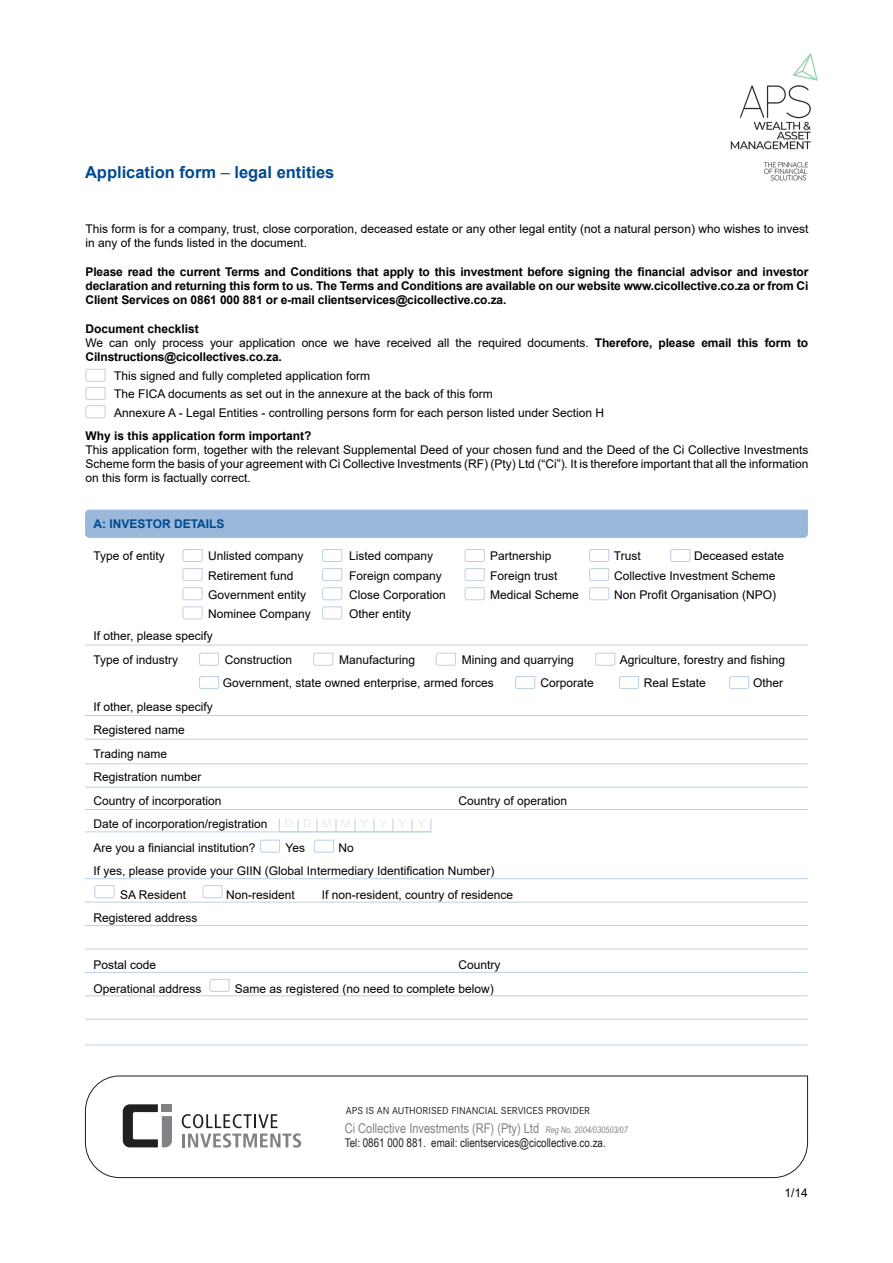
<style>
.page{position:relative;width:893px;height:1263px;background:#fff}
.page>*{position:absolute;margin:0;border:0;box-sizing:border-box;transform-origin:0 0}
.t1{font:700 16.5px "Arial";color:#004990}
.t2{font:13.5px "Arial Narrow";color:#818285}
.t3{font:12px/23.5px "Arial";color:#000}
.t4{font:700 12px/14.2px "Arial";letter-spacing:-.01em;color:#000;text-align:justify}
.t5{font:12px "Arial Narrow";color:#221f20}
.t6{font:700 12px "Arial";color:#004990}
.t7{font:10.5px "Corporate S";color:#211f20}
.s1{font-weight:400}
.s2{font-style:italic;font-size:9px}
</style>
<div class="page">
<svg style="left:85px;top:368px;width:21px;height:50px"></svg>
<div style="left:85px;top:510px;width:723px;height:28px;background:#99b8db"></div>
<svg style="left:182px;top:549px;width:21px;height:13px"></svg>
<svg style="left:322px;top:549px;width:20px;height:13px"></svg>
<svg style="left:464px;top:549px;width:21px;height:13px"></svg>
<svg style="left:589px;top:549px;width:20px;height:13px"></svg>
<svg style="left:670px;top:549px;width:21px;height:13px"></svg>
<svg style="left:182px;top:568px;width:21px;height:13px"></svg>
<svg style="left:322px;top:568px;width:20px;height:13px"></svg>
<svg style="left:464px;top:568px;width:21px;height:13px"></svg>
<svg style="left:589px;top:568px;width:20px;height:13px"></svg>
<hr style="left:85px;top:645px;width:723px;height:1px;background:#bed0e7">
<hr style="left:85px;top:878px;width:723px;height:1px;background:#bed0e7">
<hr style="left:85px;top:763px;width:723px;height:1px;background:#bed0e7">
<hr style="left:85px;top:925px;width:723px;height:1px;background:#bed0e7">
<hr style="left:85px;top:1044px;width:723px;height:1px;background:#bed0e7">
<hr style="left:85px;top:831px;width:346px;height:1px;background:#bed0e7">
<hr style="left:85px;top:972px;width:723px;height:1px;background:#bed0e7">
<hr style="left:85px;top:787px;width:723px;height:1px;background:#bed0e7">
<hr style="left:85px;top:809px;width:723px;height:1px;background:#bed0e7">
<hr style="left:85px;top:948px;width:723px;height:1px;background:#bed0e7">
<hr style="left:85px;top:1019px;width:723px;height:1px;background:#bed0e7">
<hr style="left:85px;top:995px;width:723px;height:1px;background:#bed0e7">
<hr style="left:85px;top:739px;width:723px;height:1px;background:#bed0e7">
<hr style="left:85px;top:902px;width:723px;height:1px;background:#bed0e7">
<svg style="left:209px;top:979px;width:21px;height:13px"></svg>
<svg style="left:94px;top:885px;width:21px;height:13px"></svg>
<svg style="left:202px;top:885px;width:21px;height:13px"></svg>
<svg style="left:260px;top:839px;width:20px;height:14px"></svg>
<svg style="left:314px;top:839px;width:20px;height:14px"></svg>
<svg style="left:182px;top:587px;width:21px;height:13px"></svg>
<svg style="left:322px;top:587px;width:20px;height:13px"></svg>
<svg style="left:464px;top:587px;width:21px;height:13px"></svg>
<svg style="left:589px;top:587px;width:20px;height:13px"></svg>
<svg style="left:182px;top:606px;width:21px;height:14px"></svg>
<svg style="left:322px;top:606px;width:20px;height:14px"></svg>
<hr style="left:85px;top:715px;width:723px;height:1px;background:#bed0e7">
<svg style="left:199px;top:652px;width:20px;height:14px"></svg>
<svg style="left:313px;top:652px;width:21px;height:14px"></svg>
<svg style="left:435px;top:652px;width:21px;height:14px"></svg>
<svg style="left:595px;top:652px;width:21px;height:14px"></svg>
<svg style="left:199px;top:676px;width:20px;height:13px"></svg>
<svg style="left:515px;top:676px;width:20px;height:13px"></svg>
<svg style="left:619px;top:676px;width:20px;height:13px"></svg>
<svg style="left:729px;top:676px;width:20px;height:13px"></svg>
<svg style="left:285px;top:821px;width:7px;height:7px"></svg>
<div style="left:279px;top:819px;width:152px;height:13px;border:1px solid #bed0e7"></div>
<svg style="left:298px;top:819px;width:13px;height:13px"></svg>
<svg style="left:317px;top:819px;width:51px;height:13px"></svg>
<svg style="left:374px;top:819px;width:51px;height:13px"></svg>
<svg style="left:85px;top:1075px;width:723px;height:103px"></svg>
<svg style="left:182px;top:1114px;width:119px;height:33px"></svg>
<svg style="left:123px;top:1104px;width:49px;height:43px"></svg>
<div style="left:162px;top:1104px;width:10px;height:8px;background:#818285"></div>
<img style="left:730px;top:53px;width:88px;height:128px">
<h1 class="t1" style="left:85px;top:160px;width:251px">Application form <span class="s1">–</span> legal entities</h1>
<p class="t3" style="left:86px;top:222px;width:724px;line-height:14.2px">This form is for a company, trust, close corporation, deceased estate or any other legal entity (not a natural person) who wishes to invest in any of the funds listed in the document.</p>
<p class="t4" style="left:86px;top:265px;width:724px">Please read the current Terms and Conditions that apply to this investment before signing the financial advisor and investor declaration and returning this form to us. The Terms and Conditions are available on our website www.cicollective.co.za or from Ci Client Services on 0861 000 881 or e-mail clientservices@cicollective.co.za.</p>
<p class="t4" style="left:86px;top:322px;width:724px;text-align:left">Document checklist<br><span class="s1">We can only process your application once we have received all the required documents.</span> Therefore, please email this form to<br>CiInstructions@cicollectives.co.za.</p>
<p class="t3" style="left:114px;top:366px;width:492px;line-height:18.5px">This signed and fully completed application form<br>The FICA documents as set out in the annexure at the back of this form<br>Annexure A - Legal Entities - controlling persons form for each person listed under Section H</p>
<p class="t4" style="left:86px;top:428px;width:228px">Why is this application form important?</p>
<p class="t3" style="left:86px;top:443px;width:724px;line-height:14.2px;text-align:justify">This application form, together with the relevant Supplemental Deed of your chosen fund and the Deed of the Ci Collective Investments Scheme form the basis of your agreement with Ci Collective Investments (RF) (Pty) Ltd (“Ci”). It is therefore important that all the information on this form is factually correct.</p>
<p class="t6" style="left:94px;top:516px;width:132px">A: INVESTOR DETAILS</p>
<p class="t3" style="left:94px;top:543px;width:73px">Type of entity</p>
<p class="t3" style="left:208px;top:543px;width:97px">Unlisted company</p>
<p class="t3" style="left:349px;top:543px;width:86px">Listed company</p>
<p class="t3" style="left:490px;top:543px;width:63px">Partnership</p>
<p class="t3" style="left:614px;top:543px;width:28px">Trust</p>
<p class="t3" style="left:694px;top:543px;width:92px">Deceased estate</p>
<p class="t3" style="left:208px;top:564px;width:87px">Retirement fund</p>
<p class="t3" style="left:349px;top:564px;width:94px">Foreign company</p>
<p class="t3" style="left:490px;top:564px;width:69px">Foreign trust</p>
<p class="t3" style="left:614px;top:564px;width:163px">Collective Investment Scheme</p>
<p class="t3" style="left:208px;top:583px;width:100px">Government entity</p>
<p class="t3" style="left:349px;top:583px;width:98px">Close Corporation</p>
<p class="t3" style="left:490px;top:583px;width:90px">Medical Scheme</p>
<p class="t3" style="left:614px;top:583px;width:164px">Non Profit Organisation (NPO)</p>
<p class="t3" style="left:208px;top:602px;width:104px">Nominee Company</p>
<p class="t3" style="left:349px;top:602px;width:64px">Other entity</p>
<p class="t3" style="left:94px;top:624px;width:121px">If other, please specify<br>Type of industry</p>
<p class="t3" style="left:225px;top:647px;width:69px">Construction</p>
<p class="t3" style="left:339px;top:647px;width:78px">Manufacturing</p>
<p class="t3" style="left:462px;top:647px;width:114px">Mining and quarrying</p>
<p class="t3" style="left:620px;top:647px;width:167px">Agriculture, forestry and fishing</p>
<p class="t3" style="left:223px;top:671px;width:272px">Government, state owned enterprise, armed forces</p>
<p class="t3" style="left:540px;top:671px;width:55px">Corporate</p>
<p class="t3" style="left:644px;top:671px;width:64px">Real Estate</p>
<p class="t3" style="left:753px;top:671px;width:32px">Other</p>
<p class="t3" style="left:94px;top:694px;width:130px">If other, please specify<br>Registered name<br>Trading name<br>Registration number<br>Country of incorporation</p>
<p class="t3" style="left:459px;top:788px;width:110px">Country of operation</p>
<p class="t3" style="left:94px;top:812px;width:176px">Date of incorporation/registration<br>Are you a finiancial institution?</p>
<p class="t3" style="left:285px;top:835px;width:21px">Yes</p>
<p class="t3" style="left:338px;top:835px;width:17px">No</p>
<p class="t3" style="left:94px;top:859px;width:402px">If yes, please provide your GIIN (Global Intermediary Identification Number)</p>
<p class="t3" style="left:120px;top:882px;width:68px">SA Resident</p>
<p class="t3" style="left:226px;top:882px;width:70px">Non-resident</p>
<p class="t3" style="left:322px;top:882px;width:193px">If non-resident, country of residence</p>
<p class="t3" style="left:94px;top:906px;width:106px">Registered address</p>
<p class="t3" style="left:94px;top:953px;width:64px">Postal code</p>
<p class="t3" style="left:459px;top:953px;width:44px">Country</p>
<p class="t3" style="left:94px;top:976px;width:110px">Operational address</p>
<p class="t3" style="left:235px;top:976px;width:260px">Same as registered (no need to complete below)</p>
<p class="t7" style="left:346px;top:1104px;width:246px">APS IS AN AUTHORISED FINANCIAL SERVICES PROVIDER</p>
<p class="t2" style="left:345px;top:1119px;width:285px">Ci Collective Investments (RF) (Pty) Ltd <span class="s2">Reg No. 2004/030503/07</span></p>
<p class="t5" style="left:345px;top:1134px;width:263px">Tel: 0861 000 881. email: clientservices@cicollective.co.za.</p>
<p class="t3" style="left:785px;top:1181px;width:25px">1/14</p>
</div>
